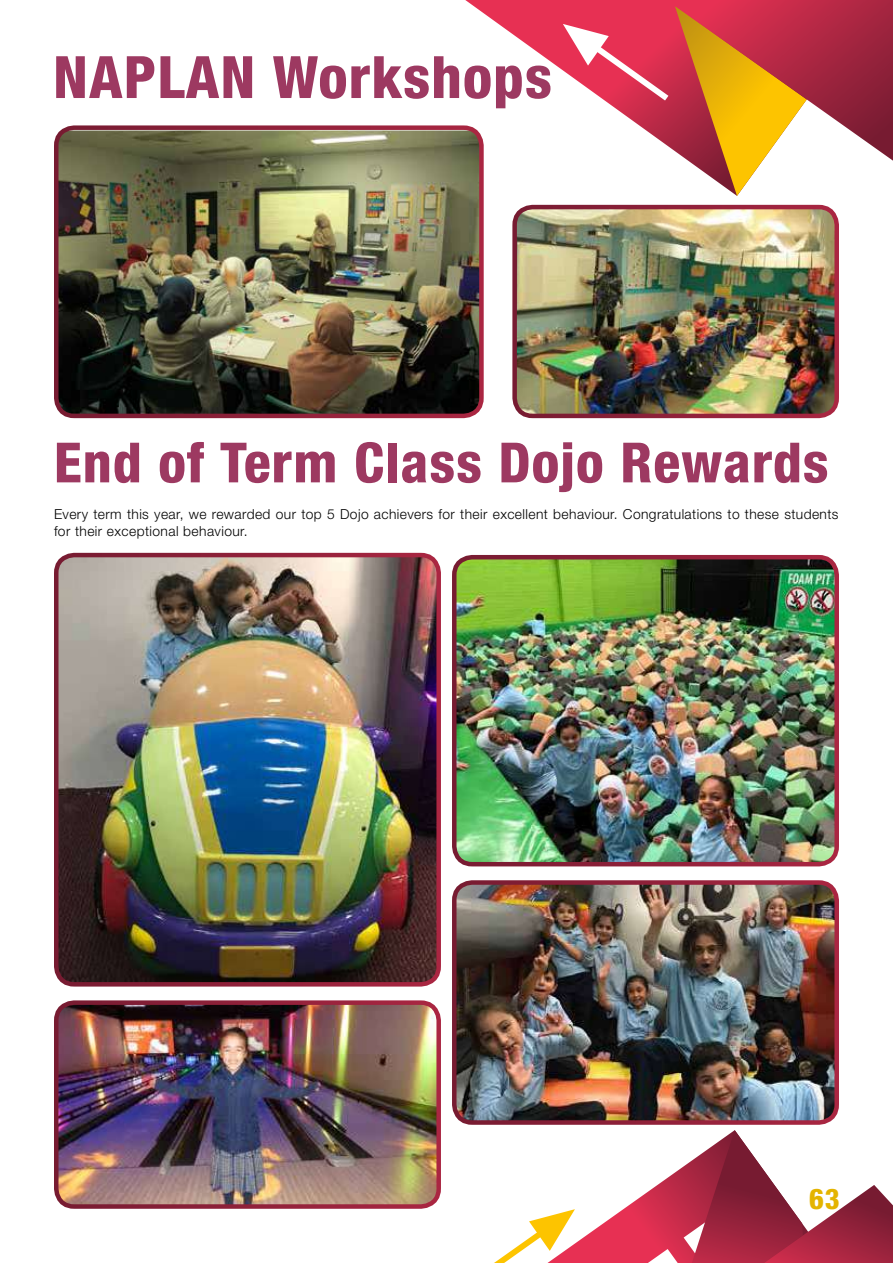
<style>
.page{position:relative;width:893px;height:1263px;background:#fff}
.page>*{position:absolute;margin:0;border:0;box-sizing:border-box;transform-origin:0 0}
.t1{font:800 condensed 58.5px "Helvetica Neue LT Std";letter-spacing:.02em;color:#9d3961}
.t2{font:800 condensed 55.5px "Helvetica Neue LT Std";letter-spacing:.02em;color:#9d3961}
.t3{font:800 condensed 28.5px "Helvetica Neue LT Std";color:#e4b400}
.t4{font:300 13.8px/16.5px "Helvetica Neue LT Std";letter-spacing:.03em;color:#000}
</style>
<div class="page">
<svg style="left:383px;top:0;width:292px;height:151px"></svg>
<svg style="left:563px;top:24px;width:105px;height:77px"></svg>
<svg style="left:675px;top:0;width:218px;height:196px"></svg>
<svg style="left:494px;top:1130px;width:399px;height:133px"></svg>
<img style="left:457px;top:560px;width:377px;height:304px">
<div style="left:452px;top:555px;width:387px;height:311px;border:4px solid #fff;border-radius:18px"></div>
<img style="left:59px;top:1005px;width:377px;height:199px">
<div style="left:54px;top:1000px;width:387px;height:209px;border:4px solid #fff;border-radius:18px"></div>
<img style="left:457px;top:885px;width:377px;height:235px">
<div style="left:452px;top:880px;width:387px;height:245px;border:4px solid #fff;border-radius:18px"></div>
<img style="left:517px;top:210px;width:317px;height:203px">
<div style="left:512px;top:205px;width:327px;height:213px;border:4px solid #fff;border-radius:18px"></div>
<img style="left:59px;top:558px;width:380px;height:426px">
<div style="left:54px;top:553px;width:387px;height:433px;border:4px solid #fff;border-radius:18px"></div>
<img style="left:59px;top:131px;width:422px;height:282px">
<div style="left:54px;top:125px;width:430px;height:293px;border:4px solid #fff;border-radius:18px"></div>
<h1 class="t1" style="left:53px;top:41px;width:500px">NAPLAN Workshops</h1>
<h2 class="t2" style="left:54px;top:428px;width:776px">End of Term Class Dojo Rewards</h2>
<p class="t4" style="left:54px;top:506px;width:786px">Every term this year, we rewarded our top 5 Dojo achievers for their excellent behaviour. Congratulations to these students for their exceptional behaviour.</p>
<h3 class="t3" style="left:809px;top:1181px;width:32px">63</h3>
</div>
